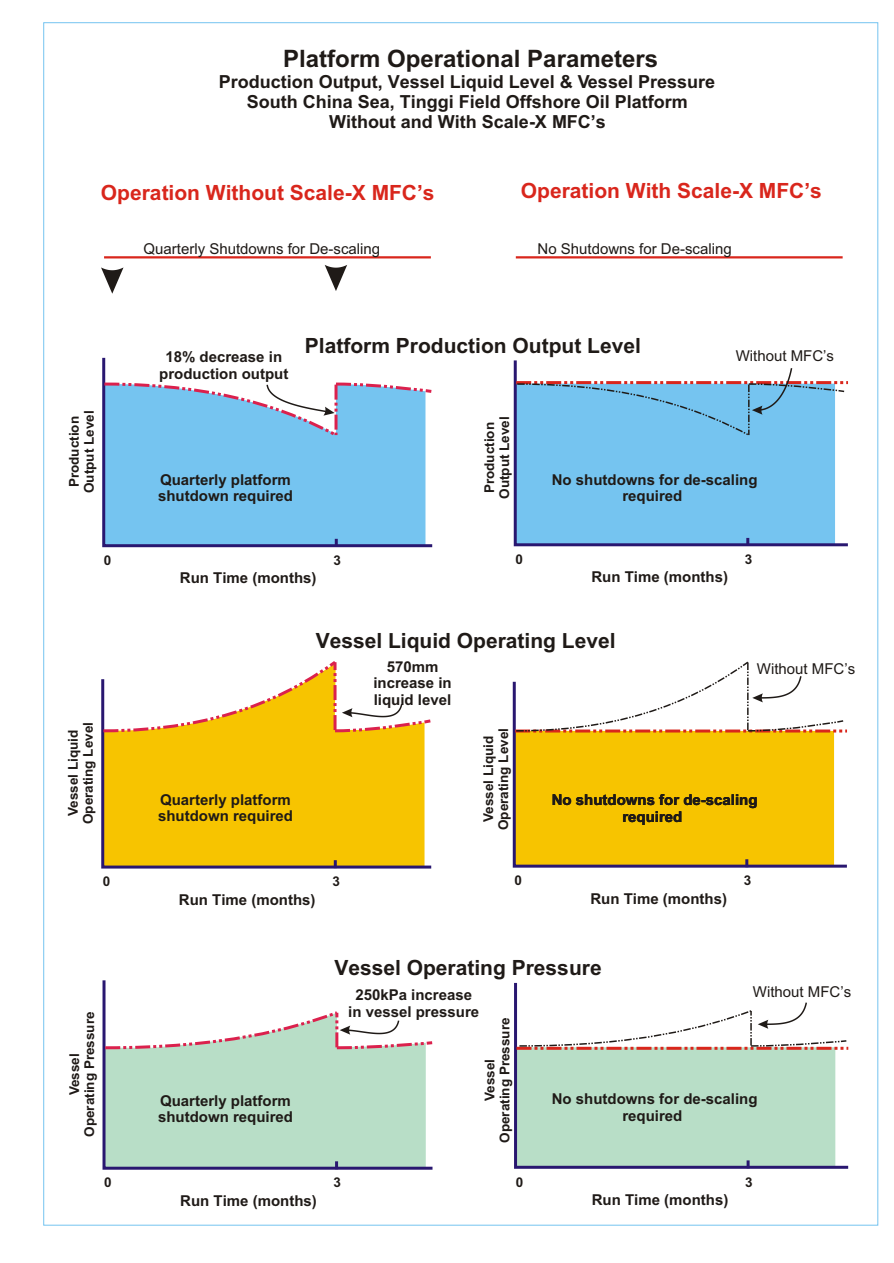
<style>
.page{position:relative;width:894px;height:1263px;background:#fff}
.page>*{position:absolute;margin:0;border:0;box-sizing:border-box;transform-origin:0 0}
.t1{font:700 24px "Arial";color:#1f1a17}
.t2{font:700 21px "Arial";color:#1f1a17}
.t3{font:700 21px "Arial";color:#d9261c}
.t4{font:700 18px/20.1px "Arial";color:#1f1a17;text-align:center}
.t5{font:700 15px/16.8px "Arial";color:#1f1a17;text-align:center}
.t6{font:15px "Arial";color:#1f1a17}
.t7{font:700 13.5px/15.1px "Arial";color:#1f1a17;text-align:center}
</style>
<div class="page">
<hr style="left:104px;top:256px;width:327px;height:2px;background:#d9261c">
<svg style="left:325px;top:265px;width:22px;height:26px"></svg>
<svg style="left:102px;top:357px;width:331px;height:191px"></svg>
<svg style="left:335px;top:539px;width:3px;height:8px"></svg>
<svg style="left:513px;top:360px;width:335px;height:187px;background:#81c3ec"></svg>
<svg style="left:746px;top:538px;width:3px;height:8px"></svg>
<svg style="left:102px;top:381px;width:331px;height:58px"></svg>
<svg style="left:516px;top:368px;width:332px;height:69px"></svg>
<hr style="left:516px;top:256px;width:327px;height:2px;background:#d9261c">
<div style="left:101px;top:734px;width:331px;height:135px;background:#f7c400"></div>
<svg style="left:334px;top:860px;width:3px;height:8px"></svg>
<svg style="left:101px;top:661px;width:330px;height:73px"></svg>
<svg style="left:102px;top:980px;width:331px;height:190px"></svg>
<svg style="left:335px;top:1161px;width:3px;height:8px"></svg>
<svg style="left:514px;top:982px;width:335px;height:187px"></svg>
<svg style="left:102px;top:1009px;width:331px;height:42px"></svg>
<svg style="left:514px;top:661px;width:333px;height:206px"></svg>
<svg style="left:515px;top:1003px;width:333px;height:165px"></svg>
<svg style="left:101px;top:267px;width:23px;height:27px"></svg>
<h1 class="t1" style="left:283px;top:49px;width:376px">Platform Operational Parameters</h1>
<p class="t4" style="left:219px;top:73px;width:498px">Production Output, Vessel Liquid Level &amp; Vessel Pressure<br>South China Sea, Tinggi Field Offshore Oil Platform<br>Without and With Scale-X MFC’s</p>
<h2 class="t3" style="left:101px;top:185px;width:335px">Operation Without Scale-X MFC’s</h2>
<p class="t6" style="left:144px;top:243px;width:238px">Quarterly Shutdowns for De-scaling</p>
<h2 class="t3" style="left:521px;top:183px;width:303px">Operation With Scale-X MFC’s</h2>
<p class="t6" style="left:538px;top:243px;width:196px">No Shutdowns for De-scaling</p>
<p class="t7" style="left:68px;top:493px;width:84px;rotate:-90deg">Production<br>Output Level</p>
<p class="t5" style="left:159px;top:350px;width:131px">18% decrease in production output</p>
<p class="t5" style="left:158px;top:472px;width:137px;text-align:left">Quarterly platform shutdown required</p>
<h2 class="t2" style="left:305px;top:337px;width:338px">Platform Production Output Level</h2>
<p class="t6" style="left:736px;top:350px;width:100px">Without MFC’s</p>
<p class="t7" style="left:483px;top:499px;width:84px;rotate:-90deg">Production<br>Output Level</p>
<p class="t5" style="left:552px;top:472px;width:207px">No shutdowns for de-scaling required</p>
<p class="t7" style="left:104px;top:554px;width:9px">0</p>
<p class="t7" style="left:333px;top:554px;width:9px">3</p>
<p class="t5" style="left:180px;top:571px;width:138px">Run Time (months)</p>
<p class="t7" style="left:516px;top:553px;width:9px">0</p>
<p class="t7" style="left:745px;top:553px;width:9px">3</p>
<p class="t5" style="left:591px;top:570px;width:138px">Run Time (months)</p>
<p class="t7" style="left:67px;top:824px;width:104px;rotate:-90deg">Vessel Liquid<br>Operating Level</p>
<p class="t5" style="left:158px;top:792px;width:137px;text-align:left">Quarterly platform shutdown required</p>
<h2 class="t2" style="left:316px;top:633px;width:301px">Vessel Liquid Operating Level</h2>
<p class="t5" style="left:373px;top:659px;width:80px">570mm increase in liquid level</p>
<p class="t6" style="left:757px;top:663px;width:100px">Without MFC’s</p>
<p class="t7" style="left:482px;top:830px;width:104px;rotate:-90deg">Vessel Liquid<br>Operating Level</p>
<p class="t5" style="left:552px;top:793px;width:207px">No shutdowns for de-scaling required</p>
<p class="t7" style="left:103px;top:875px;width:9px">0</p>
<p class="t7" style="left:332px;top:875px;width:9px">3</p>
<p class="t5" style="left:179px;top:892px;width:138px">Run Time (months)</p>
<p class="t7" style="left:515px;top:874px;width:9px">0</p>
<p class="t7" style="left:744px;top:874px;width:9px">3</p>
<p class="t5" style="left:590px;top:892px;width:138px">Run Time (months)</p>
<p class="t7" style="left:68px;top:1137px;width:127px;rotate:-90deg">Vessel<br>Operating Pressure</p>
<p class="t5" style="left:158px;top:1093px;width:137px;text-align:left">Quarterly platform shutdown required</p>
<h2 class="t2" style="left:334px;top:959px;width:269px">Vessel Operating Pressure</h2>
<p class="t5" style="left:348px;top:988px;width:132px">250kPa increase in vessel pressure</p>
<p class="t7" style="left:483px;top:1143px;width:127px;rotate:-90deg">Vessel<br>Operating Pressure</p>
<p class="t6" style="left:753px;top:986px;width:100px">Without MFC’s</p>
<p class="t5" style="left:552px;top:1092px;width:207px">No shutdowns for de-scaling required</p>
<p class="t7" style="left:104px;top:1176px;width:9px">0</p>
<p class="t7" style="left:334px;top:1176px;width:9px">3</p>
<p class="t5" style="left:180px;top:1194px;width:138px">Run Time (months)</p>
<p class="t7" style="left:516px;top:1175px;width:9px">0</p>
<p class="t7" style="left:745px;top:1175px;width:9px">3</p>
<p class="t5" style="left:592px;top:1193px;width:138px">Run Time (months)</p>
</div>
